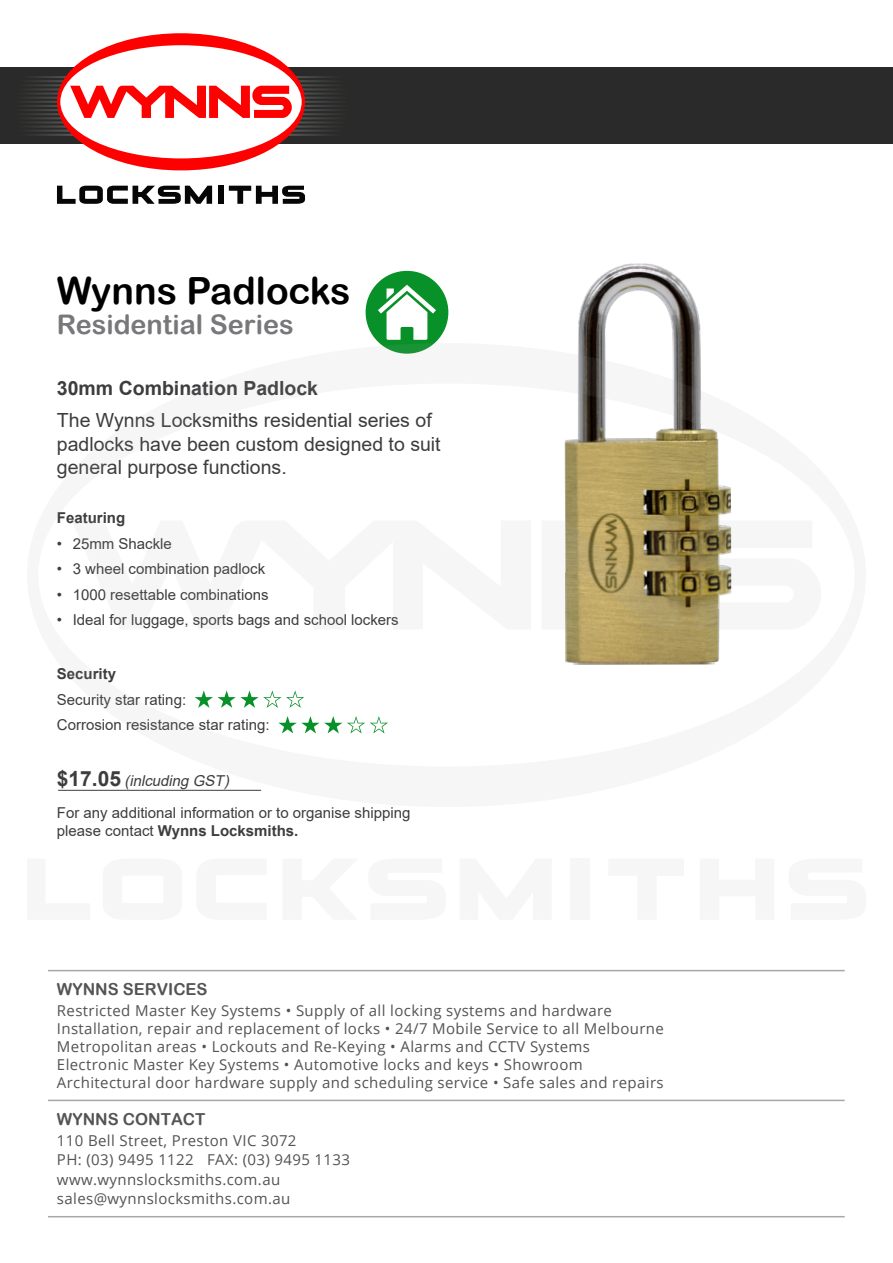
<style>
.page{position:relative;width:893px;height:1263px;background:#fff}
.page>*{position:absolute;margin:0;border:0;box-sizing:border-box;transform-origin:0 0}
.t1{font:37.5px "Arial Rounded MT Bold";color:#000}
.t2{font:27px "Arial Rounded MT Bold";color:#78787b}
.t3{font:19.5px/23.4px "Arial";color:#3d3d3f}
.t4{font:700 19.5px "Arial";color:#3d3d3f}
.t5{font:16.5px "Arial Rounded MT Bold";color:#545455}
.t6{font:15px/18px "Open Sans";letter-spacing:.025em;color:#535355}
.t7{font:15px/25.5px "Arial";color:#3d3d3f}
.t8{font:italic 15px "Arial";color:#3d3d3f}
.t9{font:700 15px "Arial";color:#3d3d3f}
.s1{font-weight:700;font-style:normal;font-size:21px}
.s2{font-weight:700}
</style>
<div class="page">
<div style="left:0;top:67px;width:893px;height:77px;background:#2a2a2a"></div>
<svg style="left:57px;top:185px;width:155px;height:19px"></svg>
<div style="left:218px;top:186px;width:5px;height:18px;background:#060606"></div>
<svg style="left:229px;top:186px;width:76px;height:18px"></svg>
<svg style="left:27px;top:33px;width:309px;height:137px"></svg>
<hr style="left:48px;top:1100px;width:797px;height:1px;background:#a8a8a9">
<hr style="left:48px;top:1216px;width:797px;height:1px;background:#a8a8a9">
<hr style="left:48px;top:970px;width:797px;height:1px;background:#a8a8a9">
<img style="left:578px;top:263px;width:123px;height:80px">
<div style="left:366px;top:271px;width:82px;height:83px;background:#099129;border-radius:50%"></div>
<svg style="left:378px;top:285px;width:58px;height:55px"></svg>
<div style="left:571px;top:858px;width:19px;height:62px;background:#f6f6f6"></div>
<svg style="left:58px;top:343px;width:673px;height:448px"></svg>
<svg style="left:542px;top:520px;width:137px;height:109px"></svg>
<svg style="left:72px;top:520px;width:459px;height:109px;fill:#f6f6f6"></svg>
<svg style="left:688px;top:520px;width:44px;height:109px;background:#9d9066"></svg>
<h1 class="t1" style="left:57px;top:268px;width:295px">Wynns Padlocks</h1>
<h2 class="t2" style="left:57px;top:309px;width:238px">Residential Series</h2>
<h3 class="t4" style="left:57px;top:374px;width:263px">30mm Combination Padlock</h3>
<h3 class="t3" style="left:57px;top:408px;width:385px">The Wynns Locksmiths residential series of padlocks have been custom designed to suit general purpose functions.</h3>
<p class="t9" style="left:57px;top:507px;width:70px">Featuring</p>
<p class="t7" style="left:57px;top:530px;width:116px">• 25mm Shackle</p>
<p class="t7" style="left:57px;top:556px;width:210px">• 3 wheel combination padlock</p>
<p class="t7" style="left:57px;top:581px;width:213px">• 1000 resettable combinations</p>
<p class="t7" style="left:57px;top:607px;width:343px">• Ideal for luggage, sports bags and school lockers</p>
<p class="t9" style="left:57px;top:663px;width:61px">Security</p>
<p class="t7" style="left:57px;top:686px;width:214px">Security star rating:<br>Corrosion resistance star rating:</p>
<p class="t8" style="left:57px;top:770px;width:177px"><span class="s1">$ 1 7 . 0 5</span> (inlcuding GST)</p>
<p class="t7" style="left:57px;top:804px;width:355px;line-height:18px">For any additional information or to organise shipping please contact <span class="s2">Wynns Locksmiths.</span></p>
<p class="t5" style="left:57px;top:980px;width:152px">WYNNS SERVICES</p>
<p class="t6" style="left:57px;top:1001px;width:608px">Restricted Master Key Systems • Supply of all locking systems and hardware Installation, repair and replacement of locks • 24/7 Mobile Service to all Melbourne Metropolitan areas • Lockouts and Re-Keying • Alarms and CCTV Systems Electronic Master Key Systems • Automotive locks and keys • Showroom Architectural door hardware supply and scheduling service • Safe sales and repairs</p>
<p class="t5" style="left:57px;top:1109px;width:150px">WYNNS CONTACT</p>
<p class="t6" style="left:57px;top:1130px;width:295px;line-height:19.5px">110 Bell Street, Preston VIC 3072<br>PH: (03) 9495 1122 FAX: (03) 9495 1133 www.wynnslocksmiths.com.au sales@wynnslocksmiths.com.au</p>
</div>
